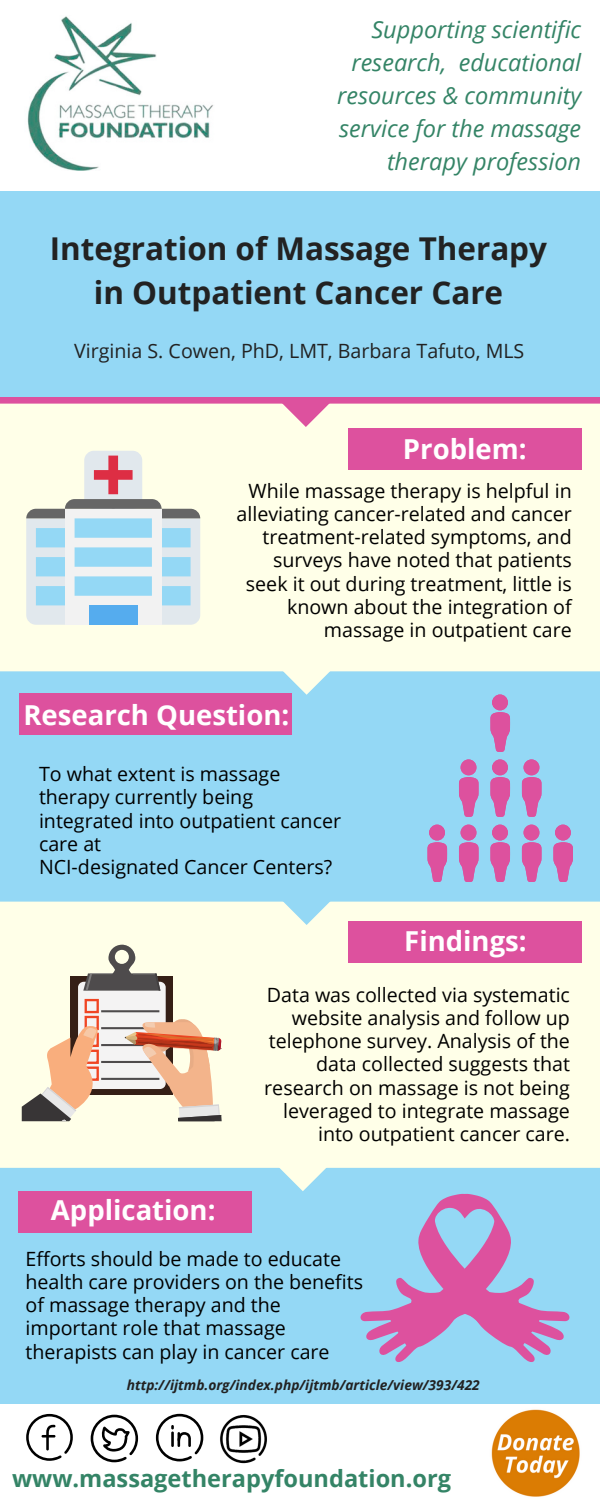
<style>
.page{position:relative;width:600px;height:1500px;background:#fff}
.page>*{position:absolute;margin:0;border:0;box-sizing:border-box;transform-origin:0 0}
.t1{font:700 31.4px/43.5px "Open Sans";color:#222;text-align:center}
.t2{font:700 27.5px "Open Sans";color:#fff}
.t3{font:italic 23.6px/33px "Open Sans";color:#348466;text-align:right}
.t4{font:700 23.6px "Open Sans";color:#348466}
.t5{font:19.7px/23.2px "Open Sans";color:#000;text-align:right}
.t6{font:19.7px "Open Sans";color:#222}
.t7{font:italic 700 13.8px "Open Sans";color:#222}
</style>
<div class="page">
<div style="left:0;top:1077px;width:600px;height:345px;background:#94d8f5"></div>
<div style="left:0;top:902px;width:600px;height:266px;background:#ffffe8"></div>
<svg style="left:278px;top:1167px;width:50px;height:24px"></svg>
<div style="left:0;top:671px;width:600px;height:231px;background:#94d8f5"></div>
<svg style="left:282px;top:900px;width:49px;height:25px"></svg>
<div style="left:0;top:404px;width:600px;height:267px;background:#ffffe8"></div>
<svg style="left:282px;top:670px;width:49px;height:25px"></svg>
<svg style="left:0;top:397px;width:600px;height:7px;background:#de59a1"></svg>
<svg style="left:281px;top:402px;width:50px;height:25px"></svg>
<div style="left:0;top:190px;width:600px;height:207px;background:#94d8f5"></div>
<div style="left:348px;top:428px;width:233px;height:42px;background:#dd519e"></div>
<div style="left:19px;top:694px;width:273px;height:41px;background:#dd519e"></div>
<div style="left:349px;top:922px;width:233px;height:41px;background:#dd519e"></div>
<div style="left:18px;top:1192px;width:233px;height:41px;background:#dd519e"></div>
<div style="left:0;top:1405px;width:600px;height:95px;background:#fff"></div>
<img style="left:27px;top:16px;width:186px;height:155px">
<svg style="left:156px;top:1414px;width:47px;height:47px"></svg>
<svg style="left:26px;top:1414px;width:47px;height:47px"></svg>
<svg style="left:91px;top:1415px;width:47px;height:47px"></svg>
<img style="left:491px;top:1409px;width:89px;height:88px">
<img style="left:220px;top:1415px;width:47px;height:48px">
<div style="left:71px;top:976px;width:102px;height:118px;background:#351f16"></div>
<div style="left:78px;top:982px;width:88px;height:107px;background:#f4f3f3;border-radius:6px"></div>
<svg style="left:83px;top:945px;width:77px;height:46px;background:#a8a79c"></svg>
<hr style="left:101px;top:1010px;width:58px;height:2px;background:#4e4b4c">
<hr style="left:101px;top:1027px;width:58px;height:2px;background:#4e4b4c">
<hr style="left:101px;top:1044px;width:58px;height:2px;background:#4e4b4c">
<hr style="left:101px;top:1061px;width:58px;height:2px;background:#4e4b4c">
<hr style="left:101px;top:1078px;width:58px;height:2px;background:#4e4b4c">
<svg style="left:22px;top:999px;width:85px;height:122px"></svg>
<svg style="left:125px;top:1019px;width:97px;height:102px"></svg>
<svg style="left:360px;top:1194px;width:210px;height:168px"></svg>
<svg style="left:26px;top:451px;width:174px;height:174px"></svg>
<svg style="left:490px;top:694px;width:20px;height:58px"></svg>
<div style="left:492px;top:694px;width:16px;height:16px;background:#dd519e;border-radius:50%"></div>
<svg style="left:459px;top:759px;width:20px;height:58px"></svg>
<div style="left:461px;top:759px;width:15px;height:16px;background:#dd519e;border-radius:50%"></div>
<svg style="left:490px;top:759px;width:20px;height:58px"></svg>
<div style="left:492px;top:759px;width:16px;height:16px;background:#dd519e;border-radius:50%"></div>
<svg style="left:522px;top:759px;width:20px;height:58px"></svg>
<div style="left:523px;top:759px;width:16px;height:16px;background:#dd519e;border-radius:50%"></div>
<svg style="left:428px;top:825px;width:19px;height:57px"></svg>
<div style="left:429px;top:825px;width:16px;height:16px;background:#dd519e;border-radius:50%"></div>
<svg style="left:459px;top:825px;width:20px;height:57px"></svg>
<div style="left:461px;top:825px;width:15px;height:16px;background:#dd519e;border-radius:50%"></div>
<svg style="left:490px;top:825px;width:20px;height:57px"></svg>
<div style="left:492px;top:825px;width:16px;height:16px;background:#dd519e;border-radius:50%"></div>
<svg style="left:522px;top:825px;width:20px;height:57px"></svg>
<div style="left:523px;top:825px;width:16px;height:16px;background:#dd519e;border-radius:50%"></div>
<svg style="left:553px;top:825px;width:20px;height:57px"></svg>
<div style="left:555px;top:825px;width:16px;height:16px;background:#dd519e;border-radius:50%"></div>
<p class="t3" style="left:337px;top:12px;width:246px">Supporting scientific research, educational resources &amp; community service for the massage therapy profession</p>
<h1 class="t1" style="left:50px;top:226px;width:499px">Integration of Massage Therapy in Outpatient Cancer Care</h1>
<p class="t6" style="left:74px;top:337px;width:452px">Virginia S. Cowen, PhD, LMT, Barbara Tafuto, MLS</p>
<h2 class="t2" style="left:403px;top:430px;width:125px">Problem:</h2>
<p class="t5" style="left:237px;top:478px;width:337px">While massage therapy is helpful in alleviating cancer-related and cancer treatment-related symptoms, and surveys have noted that patients seek it out during treatment, little is known about the integration of massage in outpatient care</p>
<h2 class="t2" style="left:23px;top:696px;width:267px">Research Question:</h2>
<p class="t5" style="left:39px;top:762px;width:304px;text-align:left">To what extent is massage therapy currently being integrated into outpatient cancer care at<br>NCI-designated Cancer Centers?</p>
<h2 class="t2" style="left:404px;top:922px;width:124px">Findings:</h2>
<h2 class="t2" style="left:51px;top:1190px;width:166px">Application:</h2>
<p class="t5" style="left:264px;top:982px;width:307px">Data was collected via systematic website analysis and follow up telephone survey. Analysis of the data collected suggests that research on massage is not being leveraged to integrate massage into outpatient cancer care.</p>
<p class="t5" style="left:26px;top:1246px;width:339px;text-align:left">Efforts should be made to educate health care providers on the benefits of massage therapy and the important role that massage therapists can play in cancer care</p>
<p class="t7" style="left:127px;top:1375px;width:354px">http://ijtmb.org/index.php/ijtmb/article/view/393/422</p>
<p class="t4" style="left:12px;top:1461px;width:441px">www.massagetherapyfoundation.org</p>
</div>
